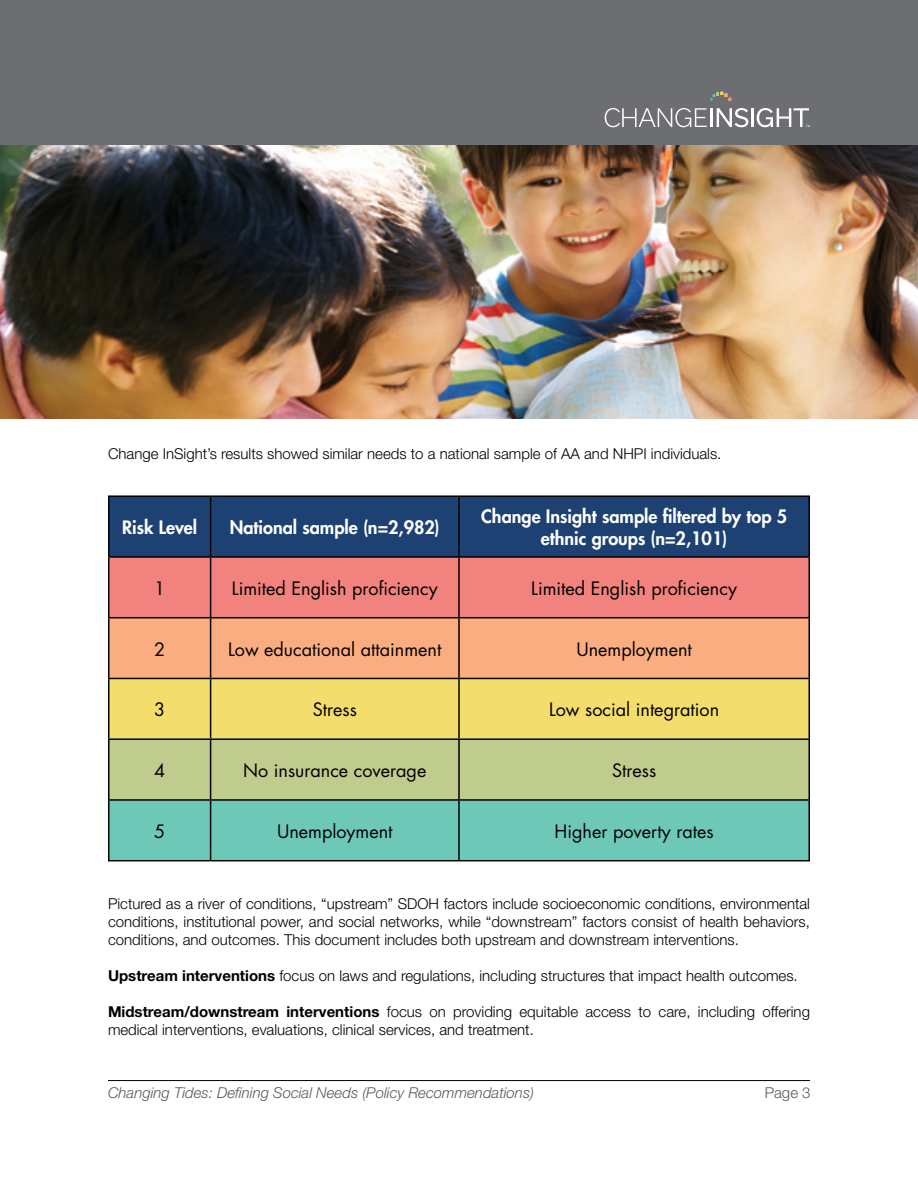
<style>
.page{position:relative;width:918px;height:1188px;background:#fff}
.page>*{position:absolute;margin:0;border:0;box-sizing:border-box;transform-origin:0 0}
.t1{font:18px "Futura Std";color:#000}
.t2{font:800 18px/21.6px "Futura Std";color:#fff;text-align:center}
.t3{font:300 15px/18px "Helvetica Neue LT Std";color:#000;text-align:justify}
.t4{font:italic 300 15px "Helvetica Neue LT Std";color:#58595b}
.t5{font:300 15px "Helvetica Neue LT Std";color:#58595b}
.s1{font-weight:700}
</style>
<div class="page">
<div style="left:0;top:0;width:918px;height:148px;background:#6d6e71"></div>
<svg style="left:721px;top:92px;width:11px;height:9px"></svg>
<svg style="left:605px;top:108px;width:102px;height:19px"></svg>
<hr style="left:710px;top:108px;width:3px;height:19px;background:#fff">
<svg style="left:717px;top:108px;width:31px;height:19px"></svg>
<hr style="left:751px;top:108px;width:3px;height:19px;background:#fff">
<svg style="left:757px;top:108px;width:53px;height:19px"></svg>
<hr style="left:108px;top:1080px;width:702px;height:1px;background:#000">
<img style="left:0;top:146px;width:918px;height:272px">
<svg style="left:110px;top:497px;width:698px;height:363px;background:#b0a485"></svg>
<hr style="left:108px;top:495px;width:103px;height:2px;background:#000">
<hr style="left:108px;top:497px;width:2px;height:59px;background:#000">
<hr style="left:211px;top:495px;width:248px;height:2px;background:#000">
<hr style="left:210px;top:497px;width:1px;height:59px;background:#000">
<hr style="left:459px;top:495px;width:351px;height:2px;background:#000">
<hr style="left:458px;top:497px;width:2px;height:59px;background:#000">
<hr style="left:808px;top:497px;width:2px;height:59px;background:#000">
<hr style="left:108px;top:556px;width:103px;height:2px;background:#000">
<hr style="left:108px;top:558px;width:2px;height:59px;background:#000">
<hr style="left:211px;top:556px;width:248px;height:2px;background:#000">
<hr style="left:210px;top:558px;width:1px;height:59px;background:#000">
<hr style="left:459px;top:556px;width:351px;height:2px;background:#000">
<hr style="left:458px;top:558px;width:2px;height:59px;background:#000">
<hr style="left:808px;top:558px;width:2px;height:59px;background:#000">
<hr style="left:108px;top:617px;width:103px;height:1px;background:#000">
<hr style="left:108px;top:618px;width:2px;height:60px;background:#000">
<hr style="left:211px;top:617px;width:248px;height:1px;background:#000">
<hr style="left:210px;top:618px;width:1px;height:60px;background:#000">
<hr style="left:459px;top:617px;width:351px;height:1px;background:#000">
<hr style="left:458px;top:618px;width:2px;height:60px;background:#000">
<hr style="left:808px;top:618px;width:2px;height:60px;background:#000">
<hr style="left:108px;top:678px;width:103px;height:1px;background:#000">
<hr style="left:108px;top:679px;width:2px;height:59px;background:#000">
<hr style="left:211px;top:678px;width:248px;height:1px;background:#000">
<hr style="left:210px;top:679px;width:1px;height:59px;background:#000">
<hr style="left:459px;top:678px;width:351px;height:1px;background:#000">
<hr style="left:458px;top:679px;width:2px;height:59px;background:#000">
<hr style="left:808px;top:679px;width:2px;height:59px;background:#000">
<hr style="left:108px;top:738px;width:103px;height:2px;background:#000">
<hr style="left:108px;top:740px;width:2px;height:59px;background:#000">
<hr style="left:211px;top:738px;width:248px;height:2px;background:#000">
<hr style="left:210px;top:740px;width:1px;height:59px;background:#000">
<hr style="left:459px;top:738px;width:351px;height:2px;background:#000">
<hr style="left:458px;top:740px;width:2px;height:59px;background:#000">
<hr style="left:808px;top:740px;width:2px;height:59px;background:#000">
<hr style="left:108px;top:799px;width:103px;height:2px;background:#000">
<hr style="left:108px;top:801px;width:2px;height:59px;background:#000">
<hr style="left:211px;top:799px;width:248px;height:2px;background:#000">
<hr style="left:210px;top:801px;width:1px;height:59px;background:#000">
<hr style="left:459px;top:799px;width:351px;height:2px;background:#000">
<hr style="left:458px;top:801px;width:2px;height:59px;background:#000">
<hr style="left:808px;top:801px;width:2px;height:59px;background:#000">
<hr style="left:108px;top:860px;width:103px;height:1px;background:#000">
<hr style="left:211px;top:860px;width:248px;height:1px;background:#000">
<hr style="left:459px;top:860px;width:351px;height:1px;background:#000">
<p class="t3" style="left:108px;top:444px;width:615px">Change InSight’s results showed similar needs to a national sample of AA and NHPI individuals.</p>
<p class="t2" style="left:122px;top:517px;width:77px">Risk Level</p>
<p class="t2" style="left:230px;top:517px;width:211px">National sample (n=2,982)</p>
<p class="t2" style="left:481px;top:506px;width:307px">Change Insight sample filtered by top 5 ethnic groups (n=2,101)</p>
<p class="t1" style="left:154px;top:577px;width:13px">1</p>
<p class="t1" style="left:232px;top:577px;width:207px">Limited English proficiency</p>
<p class="t1" style="left:531px;top:577px;width:207px">Limited English proficiency</p>
<p class="t1" style="left:154px;top:637px;width:13px">2</p>
<p class="t1" style="left:228px;top:637px;width:215px">Low educational attainment</p>
<p class="t1" style="left:576px;top:637px;width:117px">Unemployment</p>
<p class="t1" style="left:154px;top:698px;width:13px">3</p>
<p class="t1" style="left:313px;top:698px;width:46px">Stress</p>
<p class="t1" style="left:549px;top:698px;width:172px">Low social integration</p>
<p class="t1" style="left:154px;top:759px;width:13px">4</p>
<p class="t1" style="left:243px;top:759px;width:185px">No insurance coverage</p>
<p class="t1" style="left:612px;top:759px;width:46px">Stress</p>
<p class="t1" style="left:154px;top:820px;width:13px">5</p>
<p class="t1" style="left:277px;top:820px;width:117px">Unemployment</p>
<p class="t1" style="left:555px;top:820px;width:161px">Higher poverty rates</p>
<p class="t3" style="left:108px;top:894px;width:704px">Pictured as a river of conditions, “upstream” SDOH factors include socioeconomic conditions, environmental conditions, institutional power, and social networks, while “downstream” factors consist of health behaviors, conditions, and outcomes. This document includes both upstream and downstream interventions.</p>
<p class="t3" style="left:108px;top:966px;width:691px"><span class="s1">Upstream interventions</span> focus on laws and regulations, including structures that impact health outcomes.</p>
<p class="t3" style="left:108px;top:1002px;width:704px"><span class="s1">Midstream/downstream interventions</span> focus on providing equitable access to care, including offering medical interventions, evaluations, clinical services, and treatment.</p>
<p class="t4" style="left:108px;top:1084px;width:428px">Changing Tides: Defining Social Needs (Policy Recommendations)</p>
<p class="t5" style="left:765px;top:1084px;width:47px">Page 3</p>
</div>
